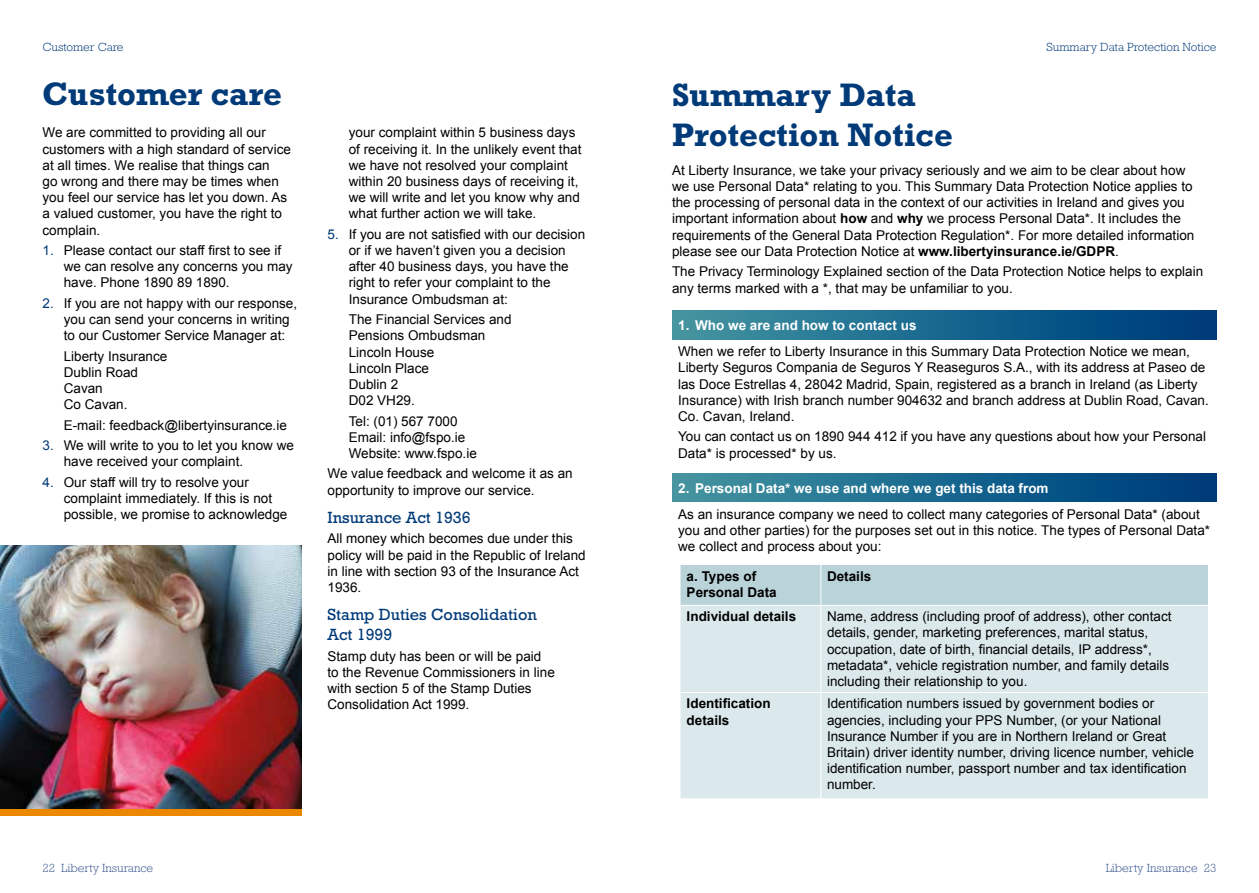
<style>
.page{position:relative;width:1259px;height:893px;background:#fff}
.page>*{position:absolute;margin:0;border:0;box-sizing:border-box;transform-origin:0 0}
.H1_1{font:700 33px/39.6px "Rockwell Std";color:#003a78}
.H2_1{font:16.5px/19.8px "Rockwell Std";color:#003a78}
.body_copy_spaced{font:13.5px/16.2px "Arial";color:#000}
.body_copy_spaced_tab{font:13.5px/16.2px "Arial";color:#000}
.body_copy_1{font:13.5px/16.2px "Arial";color:#000}
.Table_Heading{font:700 13.5px "Arial";color:#fff}
.body_copy_spaced-2{font:700 13.5px/16.2px "Arial";color:#000}
.t1{font:300 12px "Rockwell Std";color:#003a78}
.t2{font:300 12px "Rockwell Std";color:#38558f}
.s1{color:#003a78}
.s2{font-weight:700}
</style>
<div class="page">
<div style="left:0;top:791px;width:302px;height:25px;background:#eb8800"></div>
<img style="left:0;top:545px;width:302px;height:263px">
<div style="left:672px;top:310px;width:544px;height:30px;background:linear-gradient(to right,#4195a2,#00397a)"></div>
<div style="left:672px;top:473px;width:544px;height:30px;background:linear-gradient(to right,#4195a2,#00397a)"></div>
<div style="left:680px;top:565px;width:528px;height:40px;background:#b9d3d8"></div>
<div style="left:680px;top:606px;width:528px;height:192px;background:#dce9ec"></div>
<hr style="left:820px;top:565px;width:1px;height:40px;background:#fff">
<hr style="left:820px;top:606px;width:1px;height:86px;background:#fff">
<hr style="left:680px;top:692px;width:141px;height:1px;background:#fff">
<hr style="left:821px;top:692px;width:387px;height:1px;background:#fff">
<hr style="left:820px;top:693px;width:1px;height:105px;background:#fff">
<p class="t1" style="left:43px;top:40px;width:82px">Customer Care</p>
<p class="H1_1" style="left:43px;top:74px;width:241px">Customer care</p>
<p class="body_copy_spaced" style="left:43px;top:125px;width:250px">We are committed to providing all our customers with a high standard of service at all times. We realise that things can<br>go wrong and there may be times when you feel our service has let you down. As a valued customer, you have the right to complain.</p>
<p class="body_copy_spaced_tab" style="left:64px;top:242px;width:230px;text-indent:-21px"><span class="s1">1.</span> Please contact our staff first to see if we can resolve any concerns you may have. Phone 1890 89 1890.</p>
<p class="body_copy_spaced_tab" style="left:64px;top:295px;width:235px;text-indent:-21px"><span class="s1">2.</span> If you are not happy with our response, you can send your concerns in writing to our Customer Service Manager at:</p>
<p class="body_copy_spaced_tab" style="left:64px;top:348px;width:105px">Liberty Insurance<br>Dublin Road<br>Cavan<br>Co Cavan.</p>
<p class="body_copy_spaced_tab" style="left:64px;top:417px;width:225px">E-mail: feedback@libertyinsurance.ie</p>
<p class="body_copy_spaced_tab" style="left:64px;top:438px;width:232px;text-indent:-21px"><span class="s1">3.</span> We will write to you to let you know we have received your complaint.</p>
<p class="body_copy_spaced_tab" style="left:64px;top:474px;width:225px;text-indent:-21px"><span class="s1">4.</span> Our staff will try to resolve your complaint immediately. If this is not possible, we promise to acknowledge</p>
<p class="body_copy_spaced_tab" style="left:349px;top:125px;width:234px">your complaint within 5 business days of receiving it. In the unlikely event that we have not resolved your complaint within 20 business days of receiving it, we will write and let you know why and what further action we will take.</p>
<p class="body_copy_spaced_tab" style="left:349px;top:226px;width:238px;text-indent:-21px"><span class="s1">5.</span> If you are not satisfied with our decision or if we haven’t given you a decision after 40 business days, you have the right to refer your complaint to the Insurance Ombudsman at:</p>
<p class="body_copy_spaced_tab" style="left:349px;top:311px;width:164px">The Financial Services and<br>Pensions Ombudsman<br>Lincoln House<br>Lincoln Place<br>Dublin 2</p>
<p class="body_copy_spaced_tab" style="left:349px;top:392px;width:68px">D02 VH29.</p>
<p class="body_copy_spaced_tab" style="left:349px;top:413px;width:110px">Tel: (01) 567 7000</p>
<p class="body_copy_spaced_tab" style="left:349px;top:429px;width:118px">Email: info@fspo.ie</p>
<p class="body_copy_spaced_tab" style="left:349px;top:445px;width:130px">Website: www.fspo.ie</p>
<p class="body_copy_spaced" style="left:327px;top:466px;width:247px">We value feedback and welcome it as an opportunity to improve our service.</p>
<p class="H2_1" style="left:327px;top:507px;width:145px">Insurance Act 1936</p>
<p class="body_copy_1" style="left:327px;top:531px;width:260px">All money which becomes due under this policy will be paid in the Republic of Ireland in line with section 93 of the Insurance Act<br>1936.</p>
<p class="H2_1" style="left:327px;top:605px;width:211px">Stamp Duties Consolidation<br>Act 1999</p>
<p class="body_copy_1" style="left:327px;top:648px;width:229px">Stamp duty has been or will be paid to the Revenue Commissioners in line with section 5 of the Stamp Duties<br>Consolidation Act 1999.</p>
<p class="t1" style="left:1046px;top:40px;width:171px">Summary Data Protection Notice</p>
<p class="H1_1" style="left:672px;top:74px;width:282px">Summary Data<br>Protection Notice</p>
<p class="body_copy_spaced" style="left:672px;top:162px;width:524px">At Liberty Insurance, we take your privacy seriously and we aim to be clear about how we use Personal Data* relating to you. This Summary Data Protection Notice applies to the processing of personal data in the context of our activities in Ireland and gives you important information about <span class="s2">how</span> and <span class="s2">why</span> we process Personal Data*. It includes the requirements of the General Data Protection Regulation*. For more detailed information please see our Data Protection Notice at <span class="s2">www.libertyinsurance.ie/GDPR</span>.</p>
<p class="body_copy_spaced" style="left:672px;top:264px;width:532px">The Privacy Terminology Explained section of the Data Protection Notice helps to explain any terms marked with a *, that may be unfamiliar to you.</p>
<p class="Table_Heading" style="left:678px;top:317px;width:240px">1. Who we are and how to contact us</p>
<p class="body_copy_spaced" style="left:678px;top:343px;width:532px">When we refer to Liberty Insurance in this Summary Data Protection Notice we mean, Liberty Seguros Compania de Seguros Y Reaseguros S.A., with its address at Paseo de las Doce Estrellas 4, 28042 Madrid, Spain, registered as a branch in Ireland (as Liberty Insurance) with Irish branch number 904632 and branch address at Dublin Road, Cavan.<br>Co. Cavan, Ireland.</p>
<p class="body_copy_spaced" style="left:678px;top:429px;width:529px">You can contact us on 1890 944 412 if you have any questions about how your Personal<br>Data* is processed* by us.</p>
<p class="Table_Heading" style="left:678px;top:479px;width:372px">2. Personal Data* we use and where we get this data from</p>
<p class="body_copy_spaced" style="left:678px;top:506px;width:533px">As an insurance company we need to collect many categories of Personal Data* (about you and other parties) for the purposes set out in this notice. The types of Personal Data* we collect and process about you:</p>
<p class="body_copy_spaced-2" style="left:686px;top:568px;width:92px">a. Types of<br>Personal Data</p>
<p class="body_copy_spaced-2" style="left:827px;top:568px;width:46px">Details</p>
<p class="body_copy_spaced-2" style="left:686px;top:609px;width:111px">Individual details</p>
<p class="body_copy_spaced" style="left:827px;top:609px;width:346px">Name, address (including proof of address), other contact details, gender, marketing preferences, marital status, occupation, date of birth, financial details, IP address*, metadata*, vehicle registration number, and family details including their relationship to you.</p>
<p class="body_copy_spaced-2" style="left:686px;top:696px;width:86px">Identification details</p>
<p class="body_copy_spaced" style="left:827px;top:696px;width:368px">Identification numbers issued by government bodies or agencies, including your PPS Number, (or your National Insurance Number if you are in Northern Ireland or Great Britain) driver identity number, driving licence number, vehicle identification number, passport number and tax identification number.</p>
<p class="t2" style="left:43px;top:861px;width:112px">22 Liberty Insurance</p>
<p class="t2" style="left:1105px;top:861px;width:112px">Liberty Insurance 23</p>
</div>
